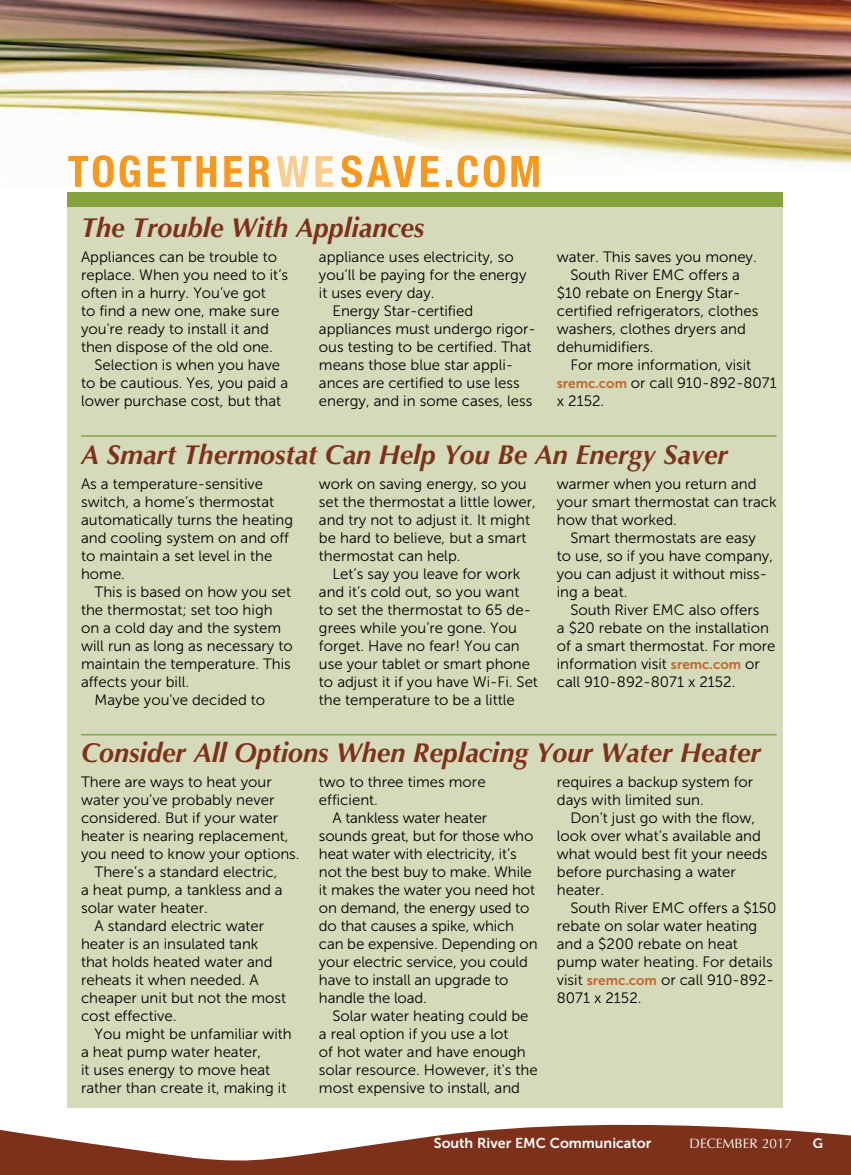
<style>
.page{position:relative;width:851px;height:1175px;background:#fff}
.page>*{position:absolute;margin:0;border:0;box-sizing:border-box;transform-origin:0 0}
.t1{font:italic 700 27px "Optima";color:#7e311a}
.t2{font:15px/18px "Museo Sans 300";color:#000}
.t3{font:14.25px "Museo Sans 700";color:#fff}
.t4{font:13.5px "Optima";color:#fff}
.t5{font:13.5px "Museo Sans 700";color:#fff}
.s1{font-family:"Museo Sans 700";font-size:13.5px;color:#c3632d}
</style>
<div class="page">
<svg style="left:0;top:1107px;width:850px;height:67px;fill:#7e311a"></svg>
<img style="left:0;top:0;width:850px;height:188px">
<div style="left:68px;top:203px;width:715px;height:904px;background:#d5dbba"></div>
<hr style="left:81px;top:435px;width:695px;height:2px;background:#86a43d">
<hr style="left:81px;top:734px;width:695px;height:1px;background:#86a43d">
<svg style="left:68px;top:155px;width:46px;height:32px"></svg>
<svg style="left:120px;top:155px;width:20px;height:32px"></svg>
<svg style="left:148px;top:156px;width:17px;height:31px"></svg>
<svg style="left:171px;top:156px;width:45px;height:31px"></svg>
<svg style="left:224px;top:156px;width:18px;height:31px"></svg>
<svg style="left:249px;top:156px;width:21px;height:31px"></svg>
<svg style="left:277px;top:156px;width:32px;height:31px"></svg>
<svg style="left:315px;top:156px;width:18px;height:31px"></svg>
<svg style="left:341px;top:155px;width:74px;height:32px"></svg>
<svg style="left:421px;top:156px;width:17px;height:31px"></svg>
<div style="left:446px;top:180px;width:6px;height:7px;background:#f8991d"></div>
<svg style="left:457px;top:155px;width:21px;height:32px"></svg>
<svg style="left:484px;top:155px;width:21px;height:32px"></svg>
<svg style="left:511px;top:156px;width:28px;height:31px"></svg>
<div style="left:68px;top:192px;width:715px;height:15px;background:#86a43d"></div>
<h1 class="t1" style="left:81px;top:211px;width:345px">The Trouble With Appliances</h1>
<p class="t2" style="left:81px;top:248px;width:208px">Appliances can be trouble to replace. When you need to it’s often in a hurry. You’ve got<br>to find a new one, make sure you're ready to install it and then dispose of the old one.</p>
<p class="t2" style="left:81px;top:356px;width:209px;text-align:center">Selection is when you have<br>to be cautious. Yes, you paid a lower purchase cost, but that</p>
<p class="t2" style="left:556px;top:248px;width:201px">water. This saves you money.</p>
<p class="t2" style="left:570px;top:266px;width:171px">South River EMC offers a</p>
<p class="t2" style="left:557px;top:284px;width:185px">$10 rebate on Energy Star-</p>
<p class="t2" style="left:557px;top:302px;width:203px">certified refrigerators, clothes</p>
<p class="t2" style="left:557px;top:320px;width:191px">washers, clothes dryers and</p>
<p class="t2" style="left:557px;top:338px;width:98px">dehumidifiers.</p>
<p class="t2" style="left:570px;top:356px;width:182px">For more information, visit</p>
<p class="t2" style="left:556px;top:374px;width:221px"><span class="s1">sremc.com</span> or call 910-892-8071</p>
<p class="t2" style="left:557px;top:392px;width:49px">x 2152.</p>
<h1 class="t1" style="left:81px;top:438px;width:648px">A Smart Thermostat Can Help You Be An Energy Saver</h1>
<p class="t2" style="left:81px;top:474px;width:214px">As a temperature-sensitive switch, a home’s thermostat automatically turns the heating and cooling system on and off to maintain a set level in the home.</p>
<p class="t2" style="left:94px;top:582px;width:198px">This is based on how you set</p>
<p class="t2" style="left:81px;top:600px;width:193px">the thermostat; set too high</p>
<p class="t2" style="left:81px;top:618px;width:202px">on a cold day and the system</p>
<p class="t2" style="left:81px;top:636px;width:213px">will run as long as necessary to</p>
<p class="t2" style="left:81px;top:654px;width:211px">maintain the temperature. This</p>
<p class="t2" style="left:81px;top:672px;width:110px">affects your bill.</p>
<p class="t2" style="left:94px;top:690px;width:172px">Maybe you've decided to</p>
<p class="t2" style="left:319px;top:248px;width:196px">appliance uses electricity, so</p>
<p class="t2" style="left:319px;top:266px;width:209px">you’ll be paying for the energy</p>
<p class="t2" style="left:319px;top:284px;width:117px">it uses every day.</p>
<p class="t2" style="left:332px;top:302px;width:142px">Energy Star-certified</p>
<p class="t2" style="left:319px;top:320px;width:218px">appliances must undergo rigor-</p>
<p class="t2" style="left:319px;top:338px;width:214px">ous testing to be certified. That</p>
<p class="t2" style="left:319px;top:356px;width:196px">means those blue star appli-</p>
<p class="t2" style="left:319px;top:374px;width:202px">ances are certified to use less</p>
<p class="t2" style="left:319px;top:392px;width:215px">energy, and in some cases, less</p>
<p class="t2" style="left:556px;top:474px;width:221px">warmer when you return and your smart thermostat can track how that worked.</p>
<p class="t2" style="left:557px;top:528px;width:218px;text-indent:14px">Smart thermostats are easy to use, so if you have company, you can adjust it without miss&shy;ing a beat.</p>
<p class="t2" style="left:557px;top:600px;width:220px;text-indent:14px">South River EMC also offers<br>a $20 rebate on the installation of a smart thermostat. For more information visit <span class="s1">sremc.com</span> or call 910-892-8071 x 2152.</p>
<p class="t2" style="left:319px;top:474px;width:218px">work on saving energy, so you set the thermostat a little lower, and try not to adjust it. It might be hard to believe, but a smart thermostat can help.</p>
<p class="t2" style="left:319px;top:564px;width:220px;text-indent:14px">Let’s say you leave for work and it’s cold out, so you want<br>to set the thermostat to 65 de&shy;grees while you’re gone. You forget. Have no fear! You can use your tablet or smart phone to adjust it if you have Wi-Fi. Set the temperature to be a little</p>
<h1 class="t1" style="left:81px;top:736px;width:681px">Consider All Options When Replacing Your Water Heater</h1>
<p class="t2" style="left:81px;top:773px;width:192px">There are ways to heat your</p>
<p class="t2" style="left:81px;top:791px;width:195px">water you’ve probably never</p>
<p class="t2" style="left:81px;top:809px;width:198px">considered. But if your water</p>
<p class="t2" style="left:81px;top:827px;width:209px">heater is nearing replacement,</p>
<p class="t2" style="left:81px;top:845px;width:220px">you need to know your options.</p>
<p class="t2" style="left:94px;top:863px;width:184px">There’s a standard electric,</p>
<p class="t2" style="left:81px;top:881px;width:203px">a heat pump, a tankless and a</p>
<p class="t2" style="left:81px;top:899px;width:128px">solar water heater.</p>
<p class="t2" style="left:94px;top:917px;width:171px">A standard electric water</p>
<p class="t2" style="left:81px;top:935px;width:179px">heater is an insulated tank</p>
<p class="t2" style="left:81px;top:953px;width:193px">that holds heated water and</p>
<p class="t2" style="left:81px;top:971px;width:179px">reheats it when needed. A</p>
<p class="t2" style="left:81px;top:989px;width:206px">cheaper unit but not the most</p>
<p class="t2" style="left:81px;top:1007px;width:97px">cost effective.</p>
<p class="t2" style="left:94px;top:1025px;width:199px">You might be unfamiliar with</p>
<p class="t2" style="left:81px;top:1043px;width:181px">a heat pump water heater,</p>
<p class="t2" style="left:81px;top:1061px;width:191px">it uses energy to move heat</p>
<p class="t2" style="left:81px;top:1079px;width:207px">rather than create it, making it</p>
<p class="t2" style="left:556px;top:773px;width:198px">requires a backup system for days with limited sun.</p>
<p class="t2" style="left:557px;top:809px;width:212px;text-indent:14px">Don’t just go with the flow, look over what’s available and what would best fit your needs before purchasing a water heater.</p>
<p class="t2" style="left:557px;top:899px;width:221px;text-indent:14px">South River EMC offers a $150 rebate on solar water heating and a $200 rebate on heat pump water heating. For details visit <span class="s1">sremc.com</span> or call 910-892-<br>8071 x 2152.</p>
<p class="t2" style="left:319px;top:773px;width:168px">two to three times more efficient.</p>
<p class="t2" style="left:319px;top:809px;width:220px;text-indent:14px">A tankless water heater sounds great, but for those who heat water with electricity, it’s not the best buy to make. While it makes the water you need hot on demand, the energy used to do that causes a spike, which can be expensive. Depending on your electric service, you could have to install an upgrade to handle the load.</p>
<p class="t2" style="left:319px;top:1007px;width:220px;text-indent:14px">Solar water heating could be a real option if you use a lot<br>of hot water and have enough solar resource. However, it's the most expensive to install, and</p>
<p class="t3" style="left:434px;top:1134px;width:219px">South River EMC Communicator</p>
<p class="t4" style="left:689px;top:1135px;width:104px">DECEMBER 2017</p>
<p class="t5" style="left:812px;top:1135px;width:12px">G</p>
</div>
